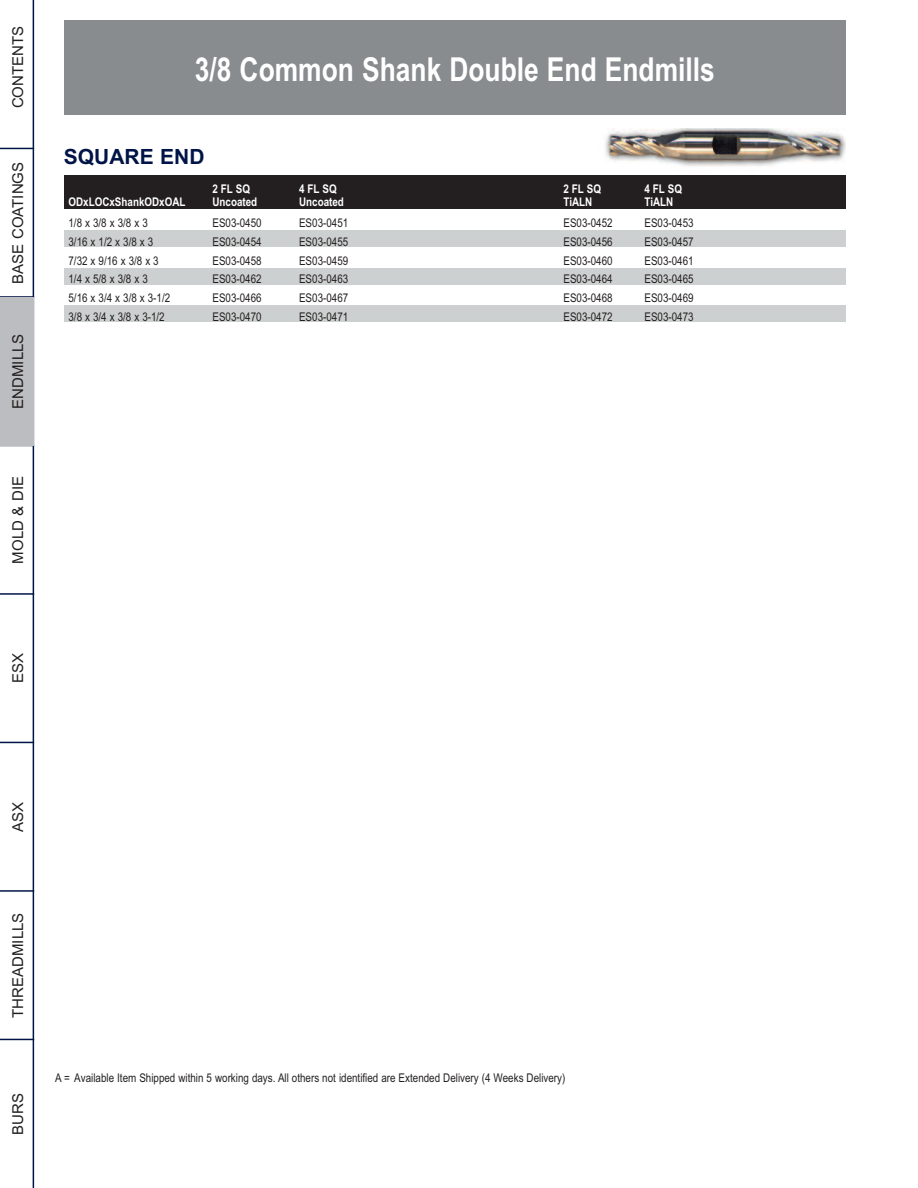
<style>
.page{position:relative;width:918px;height:1188px;background:#fff}
.page>*{position:absolute;margin:0;border:0;box-sizing:border-box;transform-origin:0 0}
.t1{font:700 33px "Arial";color:#fff;scale:.8 1}
.t2{font:700 21px "Arial";color:#001447}
.t3{font:15px "Arial";color:#231f20}
.t4{font:12px "Arial Narrow";color:#231f20}
.t5{font:700 12px "Arial Narrow";color:#fff}
</style>
<div class="page">
<hr style="left:0;top:148px;width:34px;height:1px;background:#001447">
<hr style="left:0;top:296px;width:34px;height:2px;background:#001447">
<hr style="left:0;top:593px;width:34px;height:2px;background:#001447">
<hr style="left:0;top:742px;width:34px;height:1px;background:#001447">
<hr style="left:0;top:890px;width:34px;height:2px;background:#001447">
<hr style="left:0;top:1039px;width:34px;height:1px;background:#001447">
<hr style="left:33px;top:0;width:1px;height:1188px;background:#001447">
<div style="left:0;top:297px;width:34px;height:149px;background:#bcbdc0"></div>
<img style="left:605px;top:128px;width:240px;height:39px">
<div style="left:64px;top:20px;width:782px;height:95px;background:#888c8f"></div>
<div style="left:64px;top:231px;width:782px;height:16px;background:#cdd0d0"></div>
<div style="left:64px;top:268px;width:782px;height:16px;background:#cdd0d0"></div>
<div style="left:64px;top:305px;width:782px;height:17px;background:#cdd0d0"></div>
<div style="left:64px;top:175px;width:782px;height:34px;background:#231f20"></div>
<p class="t3" style="left:9px;top:108px;width:84px;rotate:-90deg">CONTENTS</p>
<p class="t3" style="left:9px;top:284px;width:123px;rotate:-90deg">BASE COATINGS</p>
<p class="t3" style="left:9px;top:409px;width:77px;rotate:-90deg">ENDMILLS</p>
<p class="t3" style="left:9px;top:564px;width:89px;rotate:-90deg">MOLD &amp; DIE</p>
<p class="t3" style="left:9px;top:683px;width:32px;rotate:-90deg">ESX</p>
<h1 class="t1" style="left:195px;top:50px;width:652px">3/8 Common Shank Double End Endmills</h1>
<h2 class="t2" style="left:64px;top:144px;width:142px">SqUARE END</h2>
<p class="t5" style="left:212px;top:181px;width:39px">2 FL SQ</p>
<p class="t5" style="left:299px;top:181px;width:39px">4 FL SQ</p>
<p class="t5" style="left:563px;top:181px;width:39px">2 FL SQ</p>
<p class="t5" style="left:644px;top:181px;width:39px">4 FL SQ</p>
<p class="t5" style="left:69px;top:195px;width:119px">ODxLOCxShankODxOAL</p>
<p class="t5" style="left:212px;top:195px;width:46px">Uncoated</p>
<p class="t5" style="left:299px;top:195px;width:46px">Uncoated</p>
<p class="t5" style="left:563px;top:195px;width:30px">TiALN</p>
<p class="t5" style="left:644px;top:195px;width:30px">TiALN</p>
<p class="t4" style="left:69px;top:216px;width:81px">1/8 x 3/8 x 3/8 x 3</p>
<p class="t4" style="left:212px;top:216px;width:51px">ES03-0450</p>
<p class="t4" style="left:299px;top:216px;width:51px">ES03-0451</p>
<p class="t4" style="left:563px;top:216px;width:51px">ES03-0452</p>
<p class="t4" style="left:644px;top:216px;width:51px">ES03-0453</p>
<p class="t4" style="left:69px;top:235px;width:86px">3/16 x 1/2 x 3/8 x 3</p>
<p class="t4" style="left:212px;top:235px;width:51px">ES03-0454</p>
<p class="t4" style="left:299px;top:235px;width:51px">ES03-0455</p>
<p class="t4" style="left:563px;top:235px;width:51px">ES03-0456</p>
<p class="t4" style="left:644px;top:235px;width:51px">ES03-0457</p>
<p class="t4" style="left:69px;top:253px;width:92px">7/32 x 9/16 x 3/8 x 3</p>
<p class="t4" style="left:212px;top:253px;width:51px">ES03-0458</p>
<p class="t4" style="left:299px;top:253px;width:51px">ES03-0459</p>
<p class="t4" style="left:563px;top:253px;width:51px">ES03-0460</p>
<p class="t4" style="left:644px;top:253px;width:51px">ES03-0461</p>
<p class="t4" style="left:69px;top:272px;width:81px">1/4 x 5/8 x 3/8 x 3</p>
<p class="t4" style="left:212px;top:272px;width:51px">ES03-0462</p>
<p class="t4" style="left:299px;top:272px;width:51px">ES03-0463</p>
<p class="t4" style="left:563px;top:272px;width:51px">ES03-0464</p>
<p class="t4" style="left:644px;top:272px;width:51px">ES03-0465</p>
<p class="t4" style="left:69px;top:291px;width:103px">5/16 x 3/4 x 3/8 x 3-1/2</p>
<p class="t4" style="left:212px;top:291px;width:51px">ES03-0466</p>
<p class="t4" style="left:299px;top:291px;width:51px">ES03-0467</p>
<p class="t4" style="left:563px;top:291px;width:51px">ES03-0468</p>
<p class="t4" style="left:644px;top:291px;width:51px">ES03-0469</p>
<p class="t4" style="left:69px;top:310px;width:98px">3/8 x 3/4 x 3/8 x 3-1/2</p>
<p class="t4" style="left:212px;top:310px;width:51px">ES03-0470</p>
<p class="t4" style="left:299px;top:310px;width:51px">ES03-0471</p>
<p class="t4" style="left:563px;top:310px;width:51px">ES03-0472</p>
<p class="t4" style="left:644px;top:310px;width:51px">ES03-0473</p>
<p class="t3" style="left:9px;top:832px;width:32px;rotate:-90deg">ASX</p>
<p class="t3" style="left:9px;top:1018px;width:107px;rotate:-90deg">THREADMILLS</p>
<p class="t3" style="left:9px;top:1135px;width:43px;rotate:-90deg">BURS</p>
<p class="t4" style="left:55px;top:1071px;width:512px">A = Available Item Shipped within 5 working days. All others not identified are Extended Delivery (4 Weeks Delivery)</p>
</div>
